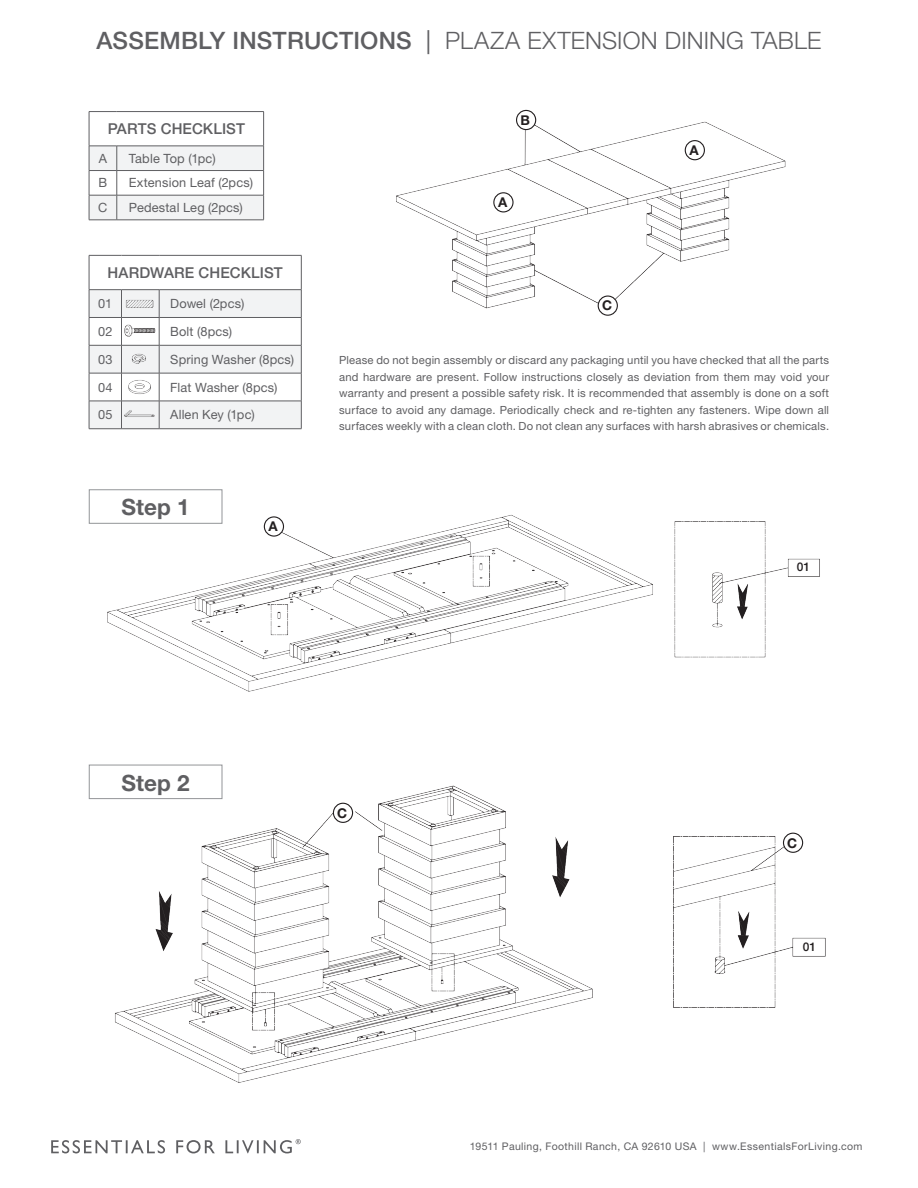
<style>
.page{position:relative;width:918px;height:1188px;background:#fff}
.page>*{position:absolute;margin:0;border:0;box-sizing:border-box;transform-origin:0 0}
.t1{font:300 24px "Helvetica Neue";letter-spacing:.005em;color:#5f5f62}
.t2{font:700 22.5px "Helvetica Neue";letter-spacing:.005em;color:#5f5f62}
.t3{font:500 15px "Helvetica Neue";letter-spacing:.005em;color:#5f5f62}
.t4{font:700 13.5px "Helvetica Neue";color:#231f20}
.t5{font:12.75px "Helvetica Neue";letter-spacing:.015em;color:#5f5f62}
.t6{font:500 12px "Helvetica Neue";color:#231f20}
.t7{font:11.25px/16.5px "Helvetica Neue";letter-spacing:.015em;color:#5f5f62;text-align:justify}
.t8{font:10.5px "Helvetica Neue";letter-spacing:.035em;color:#5f5f62}
.s1{font-weight:500}
.s2{font-weight:400}
</style>
<div class="page">
<svg style="left:51px;top:1139px;width:250px;height:14px"></svg>
<img style="left:396px;top:109px;width:390px;height:207px">
<img style="left:107px;top:503px;width:713px;height:189px">
<img style="left:89px;top:782px;width:737px;height:301px">
<div style="left:89px;top:489px;width:133px;height:35px;background:#fff;border:1px solid #939598"></div>
<div style="left:89px;top:765px;width:133px;height:34px;background:#fff;border:1px solid #939598"></div>
<hr style="left:89px;top:112px;width:1px;height:34px;background:#5f5f62">
<svg style="left:89px;top:111px;width:28px;height:1px"></svg>
<hr style="left:117px;top:111px;width:147px;height:1px;background:#5f5f62">
<hr style="left:263px;top:112px;width:1px;height:34px;background:#5f5f62">
<svg style="left:89px;top:146px;width:175px;height:75px"></svg>
<hr style="left:117px;top:220px;width:147px;height:1px;background:#5f5f62">
<div style="left:517px;top:110px;width:19px;height:20px;background:#fff;border-radius:50%"></div>
<div style="left:516px;top:110px;width:20px;height:20px;border:1px solid #231f20;border-radius:50%"></div>
<div style="left:598px;top:296px;width:19px;height:19px;background:#fff;border-radius:50%"></div>
<div style="left:598px;top:296px;width:20px;height:20px;border:1px solid #231f20;border-radius:50%"></div>
<div style="left:784px;top:833px;width:19px;height:19px;background:#fff;border-radius:50%"></div>
<div style="left:783px;top:833px;width:20px;height:20px;border:1px solid #231f20;border-radius:50%"></div>
<div style="left:333px;top:803px;width:20px;height:19px;background:#fff;border-radius:50%"></div>
<div style="left:333px;top:803px;width:20px;height:20px;border:1px solid #231f20;border-radius:50%"></div>
<div style="left:494px;top:193px;width:19px;height:19px;background:#fff;border-radius:50%"></div>
<div style="left:493px;top:192px;width:21px;height:20px;border:1px solid #231f20;border-radius:50%"></div>
<div style="left:685px;top:141px;width:19px;height:19px;background:#fff;border-radius:50%"></div>
<div style="left:685px;top:140px;width:20px;height:20px;border:1px solid #231f20;border-radius:50%"></div>
<div style="left:264px;top:517px;width:20px;height:19px;background:#fff;border-radius:50%"></div>
<div style="left:264px;top:516px;width:20px;height:21px;border:1px solid #231f20;border-radius:50%"></div>
<hr style="left:89px;top:256px;width:1px;height:33px;background:#5f5f62">
<hr style="left:89px;top:255px;width:33px;height:1px;background:#5f5f62">
<hr style="left:122px;top:255px;width:37px;height:1px;background:#5f5f62">
<hr style="left:159px;top:255px;width:143px;height:1px;background:#5f5f62">
<hr style="left:301px;top:256px;width:1px;height:33px;background:#5f5f62">
<hr style="left:89px;top:289px;width:33px;height:1px;background:#5f5f62">
<hr style="left:122px;top:289px;width:37px;height:1px;background:#5f5f62">
<hr style="left:159px;top:289px;width:143px;height:1px;background:#5f5f62">
<svg style="left:89px;top:290px;width:213px;height:139px"></svg>
<hr style="left:159px;top:317px;width:143px;height:1px;background:#5f5f62">
<hr style="left:159px;top:345px;width:143px;height:1px;background:#5f5f62">
<hr style="left:159px;top:373px;width:143px;height:1px;background:#5f5f62">
<hr style="left:159px;top:401px;width:143px;height:1px;background:#5f5f62">
<hr style="left:159px;top:428px;width:143px;height:1px;background:#5f5f62">
<img style="left:122px;top:297px;width:37px;height:17px">
<img style="left:122px;top:349px;width:37px;height:20px">
<img style="left:122px;top:376px;width:37px;height:21px">
<img style="left:123px;top:405px;width:35px;height:15px">
<img style="left:122px;top:321px;width:36px;height:19px">
<h1 class="t1" style="left:97px;top:26px;width:726px"><span class="s1">ASSEMBLY INSTRUCTIONS</span> <span class="s2">|</span> PLAZA EXTENSION DINING TABLE</h1>
<p class="t3" style="left:108px;top:120px;width:139px">PARTS CHECKLIST</p>
<p class="t5" style="left:99px;top:151px;width:10px">A</p>
<p class="t5" style="left:129px;top:151px;width:88px">Table Top (1pc)</p>
<p class="t5" style="left:99px;top:175px;width:10px">B</p>
<p class="t5" style="left:129px;top:175px;width:126px">Extension Leaf (2pcs)</p>
<p class="t5" style="left:98px;top:200px;width:11px">C</p>
<p class="t5" style="left:129px;top:200px;width:116px">Pedestal Leg (2pcs)</p>
<p class="t3" style="left:108px;top:264px;width:177px">HARDWARE CHECKLIST</p>
<p class="t5" style="left:98px;top:296px;width:15px">01</p>
<p class="t5" style="left:170px;top:296px;width:76px">Dowel (2pcs)</p>
<p class="t5" style="left:98px;top:324px;width:16px">02</p>
<p class="t5" style="left:170px;top:324px;width:63px">Bolt (8pcs)</p>
<p class="t5" style="left:98px;top:352px;width:16px">03</p>
<p class="t5" style="left:170px;top:352px;width:125px">Spring Washer (8pcs)</p>
<p class="t5" style="left:98px;top:379px;width:16px">04</p>
<p class="t5" style="left:170px;top:379px;width:109px">Flat Washer (8pcs)</p>
<p class="t5" style="left:98px;top:407px;width:16px">05</p>
<p class="t5" style="left:170px;top:407px;width:86px">Allen Key (1pc)</p>
<p class="t2" style="left:121px;top:494px;width:70px">Step 1</p>
<p class="t4" style="left:269px;top:518px;width:11px">A</p>
<p class="t4" style="left:521px;top:112px;width:11px">B</p>
<p class="t4" style="left:498px;top:194px;width:11px">A</p>
<p class="t4" style="left:602px;top:297px;width:12px">C</p>
<p class="t4" style="left:689px;top:142px;width:11px">A</p>
<p class="t7" style="left:339px;top:352px;width:491px">Please do not begin assembly or discard any packaging until you have checked that all the parts and hardware are present. Follow instructions closely as deviation from them may void your warranty and present a possible safety risk. It is recommended that assembly is done on a soft surface to avoid any damage. Periodically check and re-tighten any fasteners. Wipe down all surfaces weekly with a clean cloth. Do not clean any surfaces with harsh abrasives or chemicals.</p>
<p class="t6" style="left:797px;top:560px;width:15px">01</p>
<p class="t2" style="left:121px;top:769px;width:70px">Step 2</p>
<p class="t4" style="left:337px;top:804px;width:12px">C</p>
<p class="t4" style="left:787px;top:834px;width:12px">C</p>
<p class="t6" style="left:803px;top:940px;width:15px">01</p>
<p class="t8" style="left:470px;top:1140px;width:394px">19511 Pauling, Foothill Ranch, CA 92610 USA | www.EssentialsForLiving.com</p>
</div>
